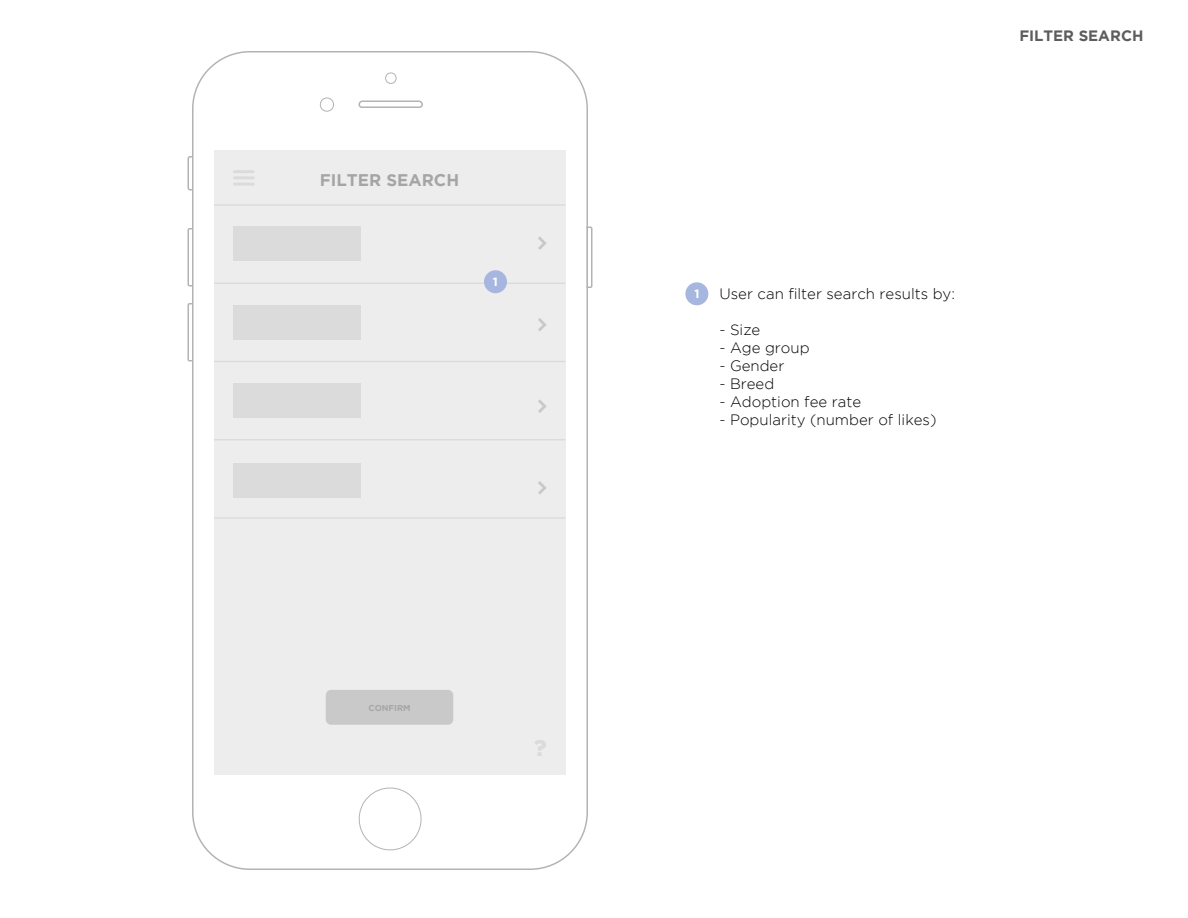
<style>
.page{position:relative;width:1188px;height:918px;background:#fff}
.page>*{position:absolute;margin:0;border:0;box-sizing:border-box;transform-origin:0 0}
.t1{font:700 16.8px "Gotham";color:#808080}
.t2{font:300 15px "Gotham";color:#000}
.t3{font:700 15px "Gotham";color:#5d5d5d}
.t4{font:700 12px "Gotham";color:#fff}
.t5{font:700 8.55px "Gotham";color:#808080}
</style>
<div class="page">
<div style="left:585px;top:226px;width:7px;height:62px;border:2px solid #000"></div>
<div style="left:188px;top:228px;width:7px;height:58px;border:2px solid #000"></div>
<div style="left:188px;top:303px;width:7px;height:58px;border:2px solid #000"></div>
<div style="left:188px;top:156px;width:12px;height:35px;border:2px solid #000;border-radius:2px"></div>
<svg style="left:192px;top:52px;width:394px;height:818px;fill:#ededed"></svg>
<svg style="left:355px;top:784px;width:70px;height:70px"></svg>
<svg style="left:384px;top:72px;width:14px;height:13px"></svg>
<svg style="left:358px;top:100px;width:66px;height:9px"></svg>
<svg style="left:318px;top:97px;width:17px;height:16px"></svg>
<div style="left:685px;top:282px;width:23px;height:23px;background:#a6b6df;border-radius:50%"></div>
<div style="left:484px;top:270px;width:23px;height:23px;background:#a6b6df;border-radius:50%"></div>
<p class="t1" style="left:320px;top:170px;width:141px">FILTER SEARCH</p>
<p class="t4" style="left:493px;top:275px;width:7px">1</p>
<p class="t5" style="left:368px;top:703px;width:44px">CONFIRM</p>
<p class="t3" style="left:1019px;top:27px;width:126px">FILTER SEARCH</p>
<p class="t4" style="left:694px;top:287px;width:7px">1</p>
<p class="t2" style="left:719px;top:286px;width:237px">User can filter search results by:</p>
<p class="t2" style="left:719px;top:322px;width:43px">- Size</p>
<p class="t2" style="left:719px;top:340px;width:92px">- Age group</p>
<p class="t2" style="left:719px;top:358px;width:66px">- Gender</p>
<p class="t2" style="left:719px;top:376px;width:56px">- Breed</p>
<p class="t2" style="left:719px;top:394px;width:143px">- Adoption fee rate</p>
<p class="t2" style="left:719px;top:412px;width:219px">- Popularity (number of likes)</p>
</div>
